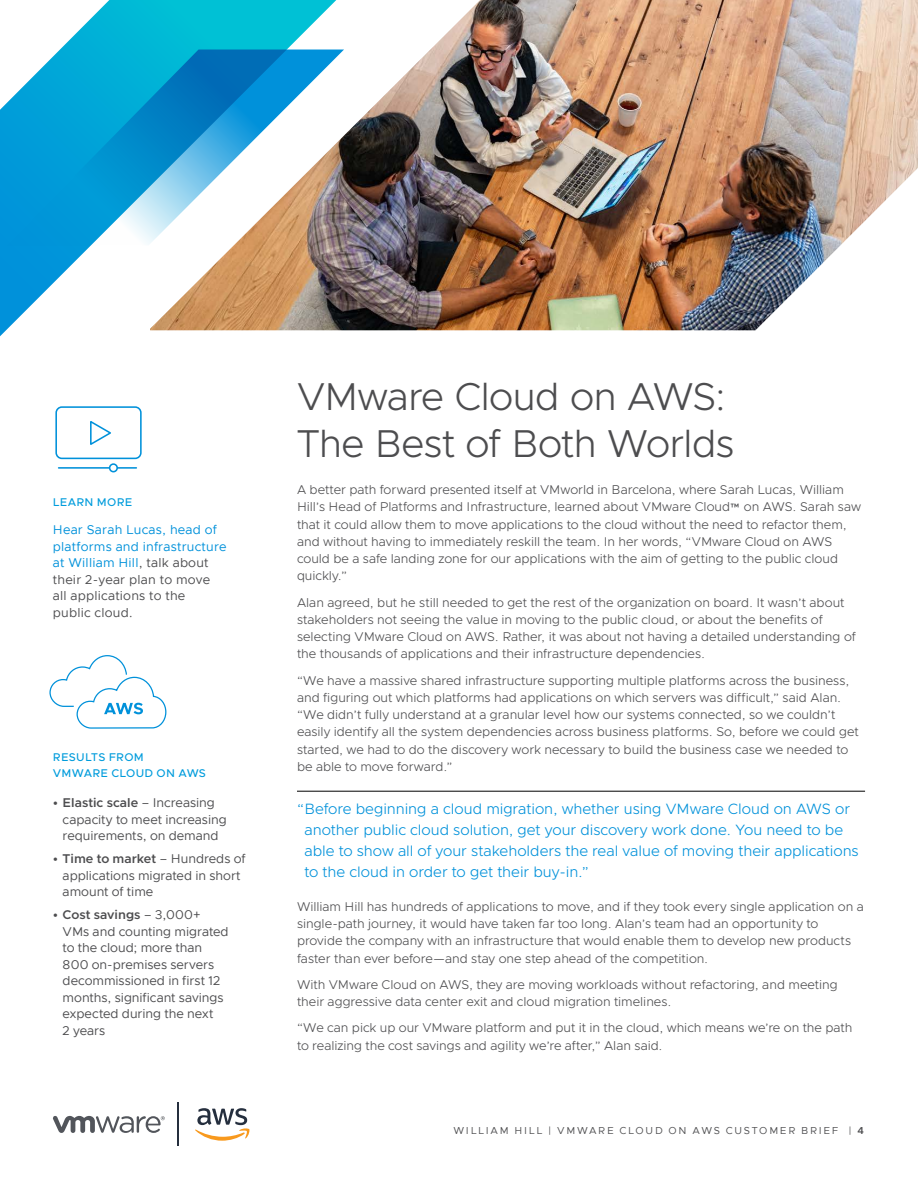
<style>
.page{position:relative;width:918px;height:1188px;background:#fff}
.page>*{position:absolute;margin:0;border:0;box-sizing:border-box;transform-origin:0 0}
._1a__MAIN_TITLE{font:300 39px/46.5px "Metropolis";letter-spacing:-.02em;color:#4d4d4f}
.t1{font:300 15px/21px "Metropolis";letter-spacing:-.005em;color:#0091da}
._3a__BODY_TEXT{font:300 12.75px/17.2px "Metropolis";color:#4d4d4f}
._5a__SIDEBAR-SUBHEAD{font:12.75px/16.5px "Metropolis";color:#4d4d4f}
._5a__SIDEBAR-HEAD-Al{font:500 11.25px/16.5px "Metropolis";letter-spacing:.03em;color:#009cdc}
.t2{font:10.2px "Metropolis";letter-spacing:.165em;color:#4d4d4f}
.s1{color:#0091da}
.s2{font-weight:600}
</style>
<div class="page">
<hr style="left:177px;top:1103px;width:1px;height:43px;background:#252f3e">
<svg style="left:195px;top:1108px;width:55px;height:33px"></svg>
<svg style="left:53px;top:1116px;width:112px;height:17px"></svg>
<hr style="left:297px;top:791px;width:568px;height:1px;background:#000">
<svg style="left:0;top:0;width:386px;height:337px"></svg>
<svg style="left:5px;top:50px;width:145px;height:197px;background:#1ca8db"></svg>
<div style="left:55px;top:406px;width:87px;height:53px;border:2px solid #0091da;border-radius:6px"></div>
<svg style="left:90px;top:421px;width:21px;height:24px"></svg>
<div style="left:109px;top:463px;width:9px;height:9px;border:2px solid #0091da;border-radius:50%"></div>
<hr style="left:59px;top:467px;width:50px;height:2px;background:#0091da">
<svg style="left:118px;top:467px;width:18px;height:2px"></svg>
<svg style="left:50px;top:655px;width:116px;height:74px"></svg>
<img style="left:150px;top:0;width:768px;height:330px">
<p class="_5a__SIDEBAR-HEAD-Al" style="left:53px;top:494px;width:81px">LEARN MORE</p>
<p class="_5a__SIDEBAR-SUBHEAD" style="left:53px;top:522px;width:175px"><span class="s1">Hear Sarah Lucas, head of platforms and infrastructure at William Hill</span>, talk about their 2-year plan to move all applications to the<br>public cloud.</p>
<p class="_5a__SIDEBAR-HEAD-Al" style="left:53px;top:748px;width:155px">RESULTS FROM<br>VMWARE CLOUD ON AWS</p>
<p class="_5a__SIDEBAR-SUBHEAD" style="left:63px;top:794px;width:166px;text-indent:-10px"><span class="s2">• Elastic scale</span> – Increasing capacity to meet increasing requirements, on demand</p>
<p class="_5a__SIDEBAR-SUBHEAD" style="left:63px;top:850px;width:184px;text-indent:-10px"><span class="s2">• Time to market</span> – Hundreds of applications migrated in short amount of time</p>
<p class="_5a__SIDEBAR-SUBHEAD" style="left:63px;top:906px;width:168px;text-indent:-10px"><span class="s2">• Cost savings</span> – 3,000+<br>VMs and counting migrated to the cloud; more than<br>800 on-premises servers decommissioned in first 12 months, significant savings expected during the next<br>2 years</p>
<p class="_1a__MAIN_TITLE" style="left:297px;top:373px;width:439px">VMware Cloud on AWS:<br>The Best of Both Worlds</p>
<p class="_3a__BODY_TEXT" style="left:297px;top:481px;width:566px">A better path forward presented itself at VMworld in Barcelona, where Sarah Lucas, William Hill’s Head of Platforms and Infrastructure, learned about VMware Cloud™ on AWS. Sarah saw that it could allow them to move applications to the cloud without the need to refactor them, and without having to immediately reskill the team. In her words, “VMware Cloud on AWS could be a safe landing zone for our applications with the aim of getting to the public cloud quickly.”</p>
<p class="_3a__BODY_TEXT" style="left:297px;top:594px;width:560px">Alan agreed, but he still needed to get the rest of the organization on board. It wasn’t about stakeholders not seeing the value in moving to the public cloud, or about the benefits of selecting VMware Cloud on AWS. Rather, it was about not having a detailed understanding of the thousands of applications and their infrastructure dependencies.</p>
<p class="_3a__BODY_TEXT" style="left:297px;top:672px;width:563px">“We have a massive shared infrastructure supporting multiple platforms across the business, and figuring out which platforms had applications on which servers was difficult,” said Alan. “We didn’t fully understand at a granular level how our systems connected, so we couldn’t easily identify all the system dependencies across business platforms. So, before we could get started, we had to do the discovery work necessary to build the business case we needed to be able to move forward.”</p>
<p class="t1" style="left:304px;top:799px;width:556px;text-indent:-7px">“Before beginning a cloud migration, whether using VMware Cloud on AWS or another public cloud solution, get your discovery work done. You need to be able to show all of your stakeholders the real value of moving their applications to the cloud in order to get their buy-in.”</p>
<p class="_3a__BODY_TEXT" style="left:297px;top:898px;width:568px">William Hill has hundreds of applications to move, and if they took every single application on a single-path journey, it would have taken far too long. Alan’s team had an opportunity to provide the company with an infrastructure that would enable them to develop new products faster than ever before—and stay one step ahead of the competition.</p>
<p class="_3a__BODY_TEXT" style="left:297px;top:976px;width:542px">With VMware Cloud on AWS, they are moving workloads without refactoring, and meeting their aggressive data center exit and cloud migration timelines.</p>
<p class="_3a__BODY_TEXT" style="left:297px;top:1019px;width:557px">“We can pick up our VMware platform and put it in the cloud, which means we’re on the path to realizing the cost savings and agility we’re after,” Alan said.</p>
<p class="t2" style="left:454px;top:1124px;width:412px">WILLIAM HILL | VMWARE CLOUD ON AWS CUSTOMER BRIEF | <span class="s2">4</span></p>
</div>
